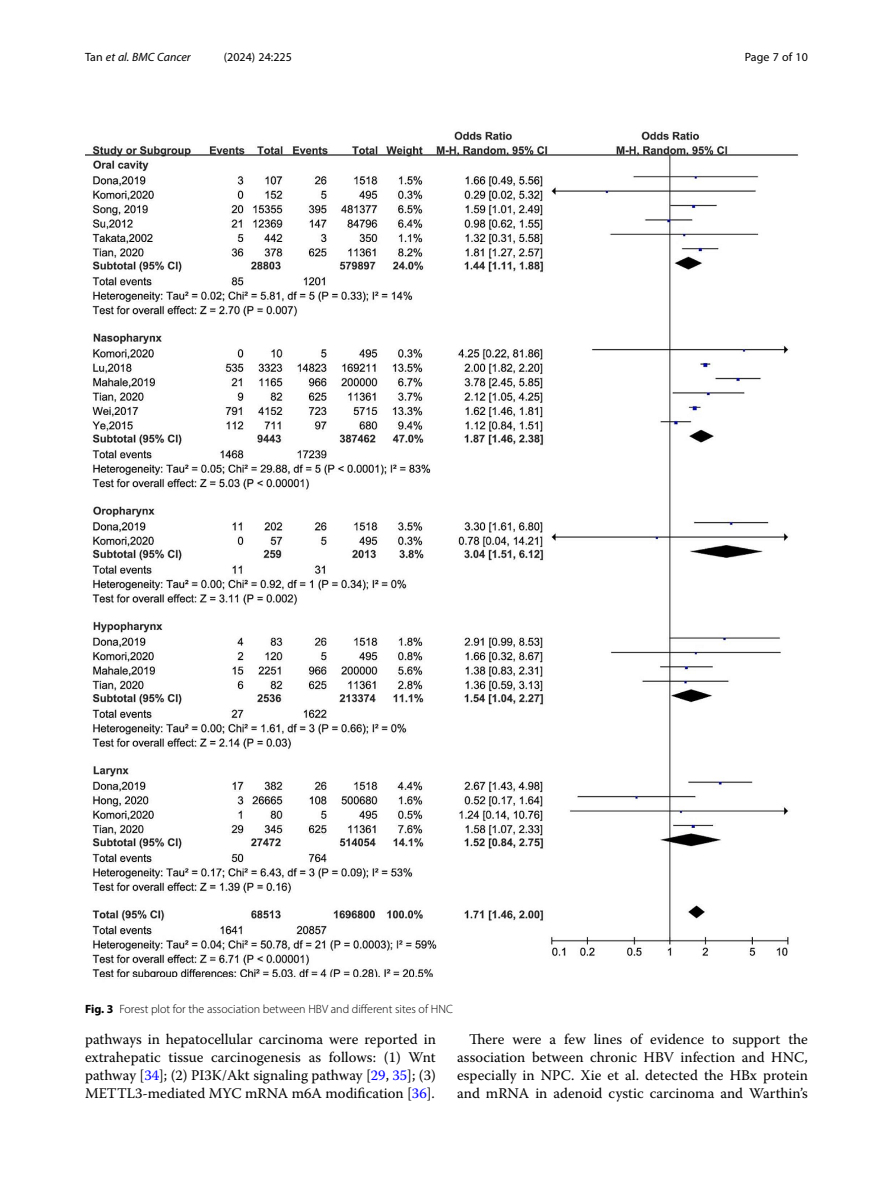
<style>
.page{position:relative;width:893px;height:1191px;background:#fff}
.page>*{position:absolute;margin:0;border:0;box-sizing:border-box;transform-origin:0 0}
.Body_Text_Indent{font:14.7px/18px "Warnock Pro";color:#000;text-align:justify}
.Figure_Caption{font:300 12px "Myriad Pro";color:#000}
.t1{font:12px "Myriad Pro";color:#000}
.t2{font:italic 12px "Myriad Pro";color:#000}
.s1{font-style:normal}
.s2{font-weight:700}
.s3{color:#00f}
</style>
<div class="page">
<img style="left:85px;top:131px;width:713px;height:848px">
<p class="t2" style="left:85px;top:50px;width:107px"><span class="s1">Tan</span> et al. BMC Cancer</p>
<p class="t1" style="left:224px;top:50px;width:70px">(2024) 24:225</p>
<p class="t1" style="left:745px;top:50px;width:65px">Page 7 of 10</p>
<p class="Figure_Caption" style="left:85px;top:1001px;width:369px"><span class="s2">Fig. 3</span> Forest plot for the association between HBV and different sites of HNC</p>
<p class="Body_Text_Indent" style="left:85px;top:1030px;width:352px">pathways in hepatocellular carcinoma were reported in extrahepatic tissue carcinogenesis as follows: (1) Wnt pathway [<span class="s3">34</span>]; (2) PI3K/Akt signaling pathway [<span class="s3">29</span>, <span class="s3">35</span>]; (3)<br>METTL3-mediated MYC mRNA m6A modification [<span class="s3">36</span>].</p>
<p class="Body_Text_Indent" style="left:457px;top:1030px;width:352px;text-indent:12px">There were a few lines of evidence to support the association between chronic HBV infection and HNC, especially in NPC. Xie et al. detected the HBx protein and mRNA in adenoid cystic carcinoma and Warthin’s</p>
</div>
